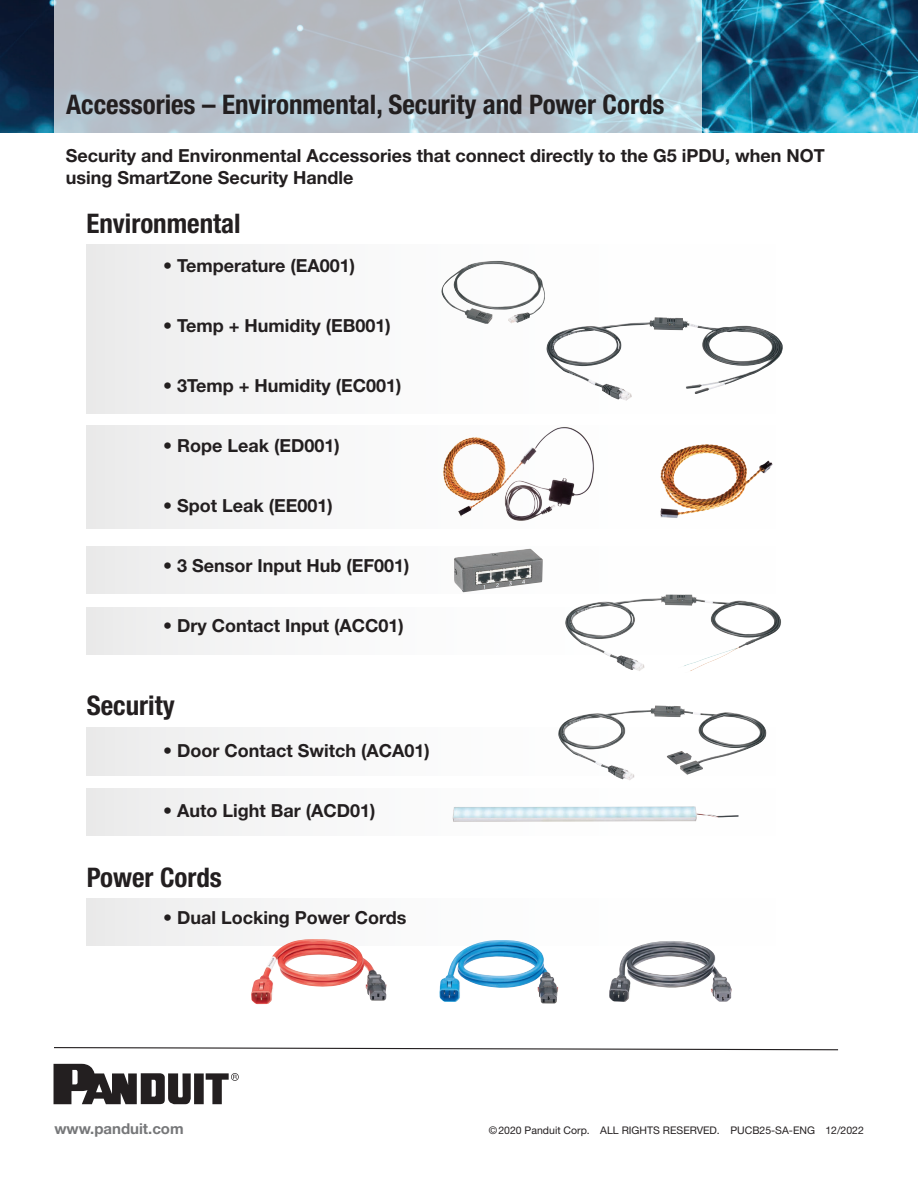
<style>
.page{position:relative;width:918px;height:1188px;background:#fff}
.page>*{position:absolute;margin:0;border:0;box-sizing:border-box;transform-origin:0 0}
.t1{font:700 condensed 27px "Helvetica Neue LT Std";color:#231f20}
.t2{font:700 18px/21.6px "Helvetica Neue LT Std";color:#231f20}
.t3{font:700 15px "Helvetica Neue LT Std";color:#767779}
.t4{font:10.5px "Helvetica Neue LT Std";color:#231f20}
</style>
<div class="page">
<img style="left:0;top:0;width:918px;height:133px">
<div style="left:87px;top:898px;width:777px;height:47px;background:linear-gradient(to right,#eff0f0,#fff)"></div>
<div style="left:86px;top:789px;width:778px;height:47px;background:linear-gradient(to right,#efeff0,#fff)"></div>
<div style="left:87px;top:728px;width:777px;height:47px;background:linear-gradient(to bottom,#f3f3f3,#f8f8f8)"></div>
<div style="left:87px;top:546px;width:777px;height:48px;background:linear-gradient(to right,#efeff0,#fff)"></div>
<div style="left:87px;top:607px;width:725px;height:47px;background:linear-gradient(to bottom,#f2f2f3,#f6f6f6)"></div>
<div style="left:87px;top:425px;width:777px;height:104px;background:linear-gradient(to right,#eff0f0,#fff)"></div>
<div style="left:87px;top:245px;width:777px;height:168px;background:linear-gradient(to right,#f1f1f2,#fdfdfd)"></div>
<svg style="left:54px;top:1064px;width:185px;height:40px"></svg>
<svg style="left:54px;top:0;width:648px;height:133px;background:#b5c1cb"></svg>
<img style="left:251px;top:939px;width:136px;height:65px">
<img style="left:440px;top:940px;width:118px;height:64px">
<img style="left:609px;top:941px;width:123px;height:61px">
<img style="left:452px;top:806px;width:287px;height:16px">
<img style="left:441px;top:261px;width:102px;height:63px">
<img style="left:546px;top:320px;width:151px;height:81px">
<img style="left:443px;top:427px;width:151px;height:94px">
<img style="left:660px;top:444px;width:113px;height:74px">
<img style="left:454px;top:549px;width:89px;height:43px">
<img style="left:565px;top:595px;width:140px;height:76px">
<img style="left:558px;top:708px;width:142px;height:72px">
<svg style="left:54px;top:1047px;width:785px;height:4px"></svg>
<h1 class="t1" style="left:66px;top:88px;width:600px">Accessories – Environmental, Security and Power Cords</h1>
<p class="t2" style="left:66px;top:144px;width:761px">Security and Environmental Accessories that connect directly to the G5 iPDU, when NOT using SmartZone Security Handle</p>
<h1 class="t1" style="left:86px;top:207px;width:156px">Environmental</h1>
<p class="t2" style="left:163px;top:254px;width:194px">• Temperature (EA001)</p>
<p class="t2" style="left:163px;top:314px;width:229px">• Temp + Humidity (EB001)</p>
<p class="t2" style="left:163px;top:374px;width:240px">• 3Temp + Humidity (EC001)</p>
<p class="t2" style="left:163px;top:434px;width:178px">• Rope Leak (ED001)</p>
<p class="t2" style="left:163px;top:494px;width:171px">• Spot Leak (EE001)</p>
<p class="t2" style="left:163px;top:554px;width:248px">• 3 Sensor Input Hub (EF001)</p>
<p class="t2" style="left:163px;top:614px;width:242px">• Dry Contact Input (ACC01)</p>
<h1 class="t1" style="left:87px;top:689px;width:89px">Security</h1>
<p class="t2" style="left:163px;top:740px;width:268px">• Door Contact Switch (ACA01)</p>
<p class="t2" style="left:163px;top:800px;width:214px">• Auto Light Bar (ACD01)</p>
<h1 class="t1" style="left:87px;top:861px;width:137px">Power Cords</h1>
<p class="t2" style="left:163px;top:907px;width:245px">• Dual Locking Power Cords</p>
<p class="t3" style="left:54px;top:1119px;width:131px">www.panduit.com</p>
<p class="t4" style="left:489px;top:1124px;width:377px">©2020 Panduit Corp. ALL RIGHTS RESERVED. PUCB25-SA-ENG 12/2022</p>
</div>
